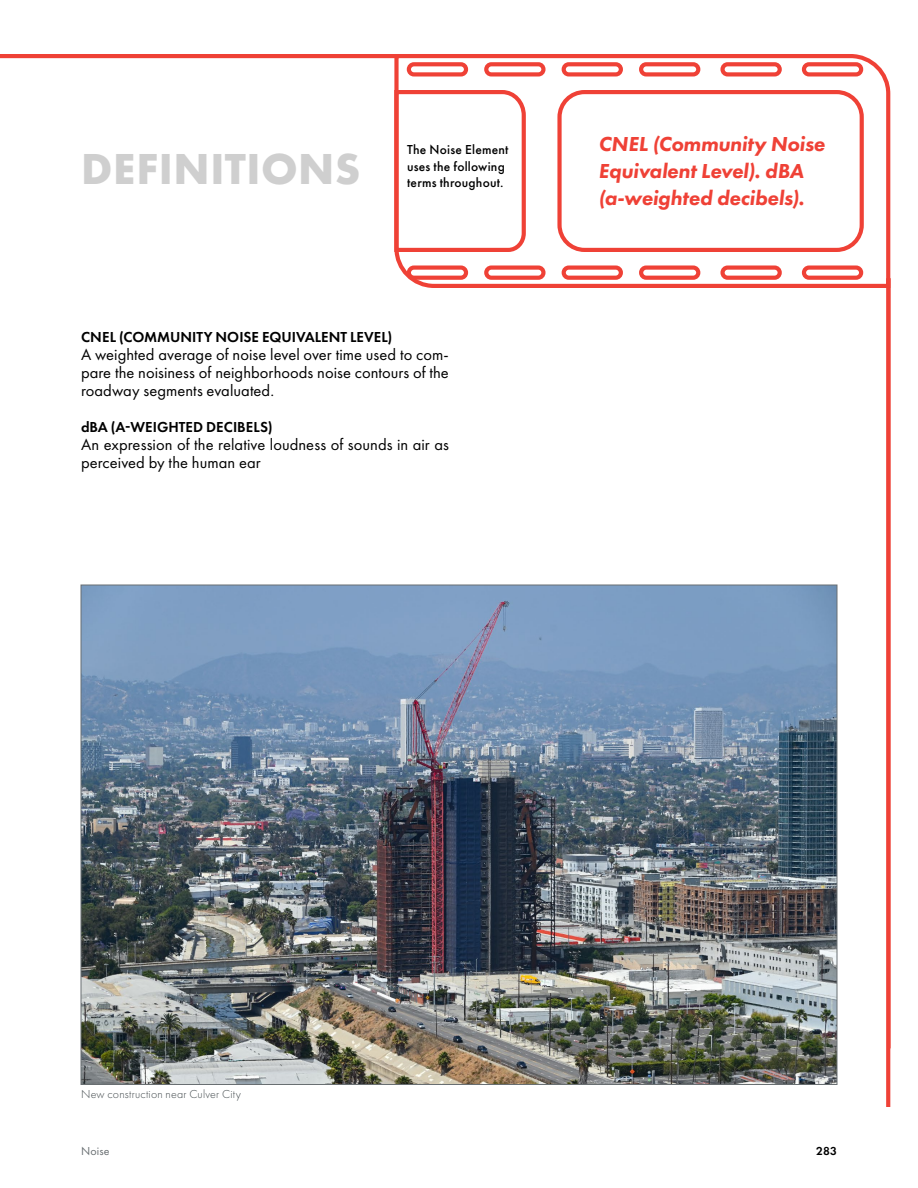
<style>
.page{position:relative;width:918px;height:1188px;background:#fff}
.page>*{position:absolute;margin:0;border:0;box-sizing:border-box;transform-origin:0 0}
.Header_1__Gray{font:700 45px "Futura PT";letter-spacing:.01em;color:#cfcfcf}
.Defintions_Title{font:italic 800 21px/27px "Futura PT";letter-spacing:-.01em;color:#ef4136}
.Body_Copy{font:16.5px/18px "Futura PT";letter-spacing:.005em;color:#000;text-align:justify}
.Header_4{font:600 15px "Futura PT";letter-spacing:.005em;color:#000}
.Callout_Box_Text{font:500 13.5px/16.5px "Futura PT";letter-spacing:.015em;color:#000}
.Image_Source{font:300 12px "Futura PT";letter-spacing:.015em;color:#3f474a}
.t1{font:12px "Futura PT";letter-spacing:.015em;color:#696f72}
.t2{font:600 12px "Futura PT";color:#000}
</style>
<div class="page">
<hr style="left:0;top:54px;width:399px;height:4px;background:#ef4136">
<svg style="left:392px;top:54px;width:499px;height:236px"></svg>
<div style="left:557px;top:90px;width:307px;height:162px;border:4px solid #ef4136;border-radius:25px"></div>
<svg style="left:392px;top:88px;width:136px;height:166px"></svg>
<div style="left:802px;top:62px;width:61px;height:15px;border:4px solid #ef4136;border-radius:5px"></div>
<div style="left:720px;top:62px;width:62px;height:15px;border:4px solid #ef4136;border-radius:5px"></div>
<div style="left:639px;top:62px;width:61px;height:15px;border:4px solid #ef4136;border-radius:5px"></div>
<div style="left:562px;top:62px;width:61px;height:15px;border:4px solid #ef4136;border-radius:5px"></div>
<div style="left:484px;top:62px;width:62px;height:15px;border:4px solid #ef4136;border-radius:5px"></div>
<div style="left:407px;top:62px;width:61px;height:15px;border:4px solid #ef4136;border-radius:5px"></div>
<div style="left:802px;top:265px;width:61px;height:15px;border:4px solid #ef4136;border-radius:5px"></div>
<div style="left:720px;top:265px;width:62px;height:15px;border:4px solid #ef4136;border-radius:5px"></div>
<div style="left:639px;top:265px;width:61px;height:15px;border:4px solid #ef4136;border-radius:5px"></div>
<div style="left:562px;top:265px;width:61px;height:15px;border:4px solid #ef4136;border-radius:5px"></div>
<div style="left:484px;top:265px;width:62px;height:15px;border:4px solid #ef4136;border-radius:5px"></div>
<div style="left:407px;top:265px;width:61px;height:15px;border:4px solid #ef4136;border-radius:5px"></div>
<svg style="left:886px;top:278px;width:4px;height:829px;background:#ef483d"></svg>
<img style="left:80px;top:584px;width:758px;height:501px">
<h1 class="Header_1__Gray" style="left:81px;top:140px;width:281px">DEFINITIONS</h1>
<p class="Callout_Box_Text" style="left:407px;top:142px;width:103px">The Noise Element uses the following terms throughout.</p>
<p class="Defintions_Title" style="left:598px;top:130px;width:228px">CNEL (Community Noise<br>Equivalent Level). dBA (a-weighted decibels).</p>
<h4 class="Header_4" style="left:81px;top:328px;width:313px">CNEL (COMMUNITY NOISE EQUIVALENT LEVEL)</h4>
<p class="Body_Copy" style="left:81px;top:345px;width:369px">A weighted average of noise level over time used to com&shy;pare the noisiness of neighborhoods noise contours of the roadway segments evaluated.</p>
<h4 class="Header_4" style="left:81px;top:418px;width:193px">dBA (A-WEIGHTED DECIBELS)</h4>
<p class="Body_Copy" style="left:81px;top:435px;width:369px">An expression of the relative loudness of sounds in air as perceived by the human ear</p>
<p class="Image_Source" style="left:81px;top:1087px;width:161px">New construction near Culver City</p>
<p class="t1" style="left:81px;top:1143px;width:30px">Noise</p>
<p class="t2" style="left:816px;top:1143px;width:22px">283</p>
</div>
